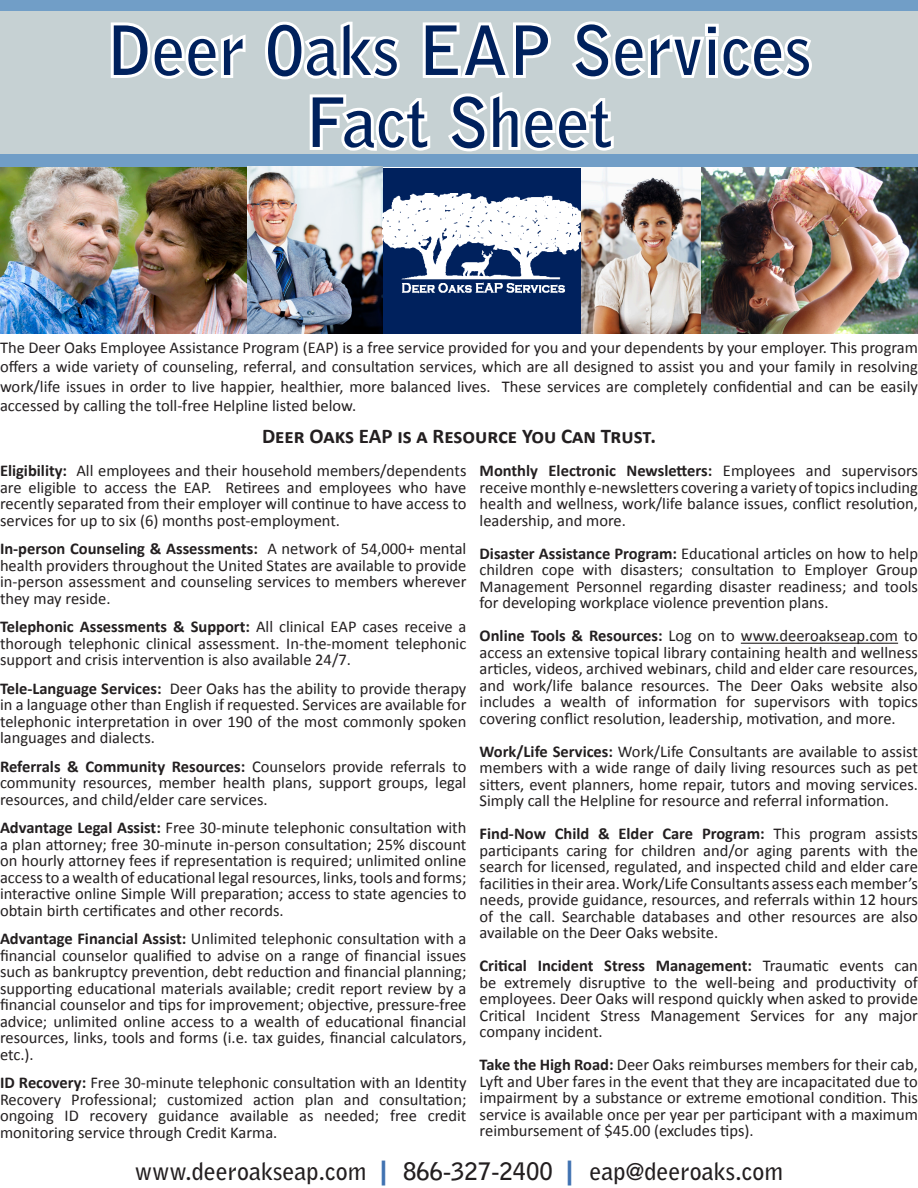
<style>
.page{position:relative;width:918px;height:1188px;background:#fff}
.page>*{position:absolute;margin:0;border:0;box-sizing:border-box;transform-origin:0 0}
.t1{font:700 67.5px "Bell Gothic Std";color:#00215d}
.t2{font:700 24px "Bell Gothic Std";color:#231f20}
.t3{font:700 21px "Calibri";color:#231f20}
.t4{font:16.5px/16.5px "Calibri";color:#231f20;text-align:justify}
.s1{font-weight:700}
.s2{font-family:"Arial";font-weight:900;font-size:27px;color:#4072b1}
</style>
<div class="page">
<div style="left:0;top:0;width:918px;height:167px;background:#719ec7"></div>
<div style="left:0;top:12px;width:918px;height:132px;background:#c6d1d3"></div>
<img style="left:1px;top:167px;width:249px;height:167px">
<img style="left:700px;top:167px;width:218px;height:166px">
<img style="left:248px;top:167px;width:135px;height:166px">
<div style="left:0;top:24px;width:918px;height:130px;background:#c6d1d3"></div>
<img style="left:580px;top:167px;width:120px;height:166px">
<hr style="left:741px;top:643px;width:157px;height:1px;background:#231f20">
<div style="left:383px;top:168px;width:197px;height:166px;background:#00215d"></div>
<img style="left:383px;top:194px;width:197px;height:100px">
<svg style="left:110px;top:22px;width:136px;height:57px"></svg>
<svg style="left:261px;top:11px;width:555px;height:141px"></svg>
<p class="t1" style="left:107px;top:10px;width:706px">Deer Oaks EAP Services</p>
<p class="t1" style="left:306px;top:82px;width:308px">Fact Sheet</p>
<p class="t4" style="left:0;top:337px;width:919px;line-height:19.5px">The Deer Oaks Employee Assistance Program (EAP) is a free service provided for you and your dependents by your employer. This program offers a wide variety of counseling, referral, and consultation services, which are all designed to assist you and your family in resolving work/life issues in order to live happier, healthier, more balanced lives. These services are completely confidential and can be easily accessed by calling the toll-free Helpline listed below.</p>
<p class="t3" style="left:262px;top:422px;width:395px">Deer Oaks EAP is a Resource You Can Trust.</p>
<p class="t4" style="left:0;top:463px;width:468px"><span class="s1">Eligibility:</span> All employees and their household members/dependents are eligible to access the EAP. Retirees and employees who have recently separated from their employer will continue to have access to services for up to six (6) months post-employment.</p>
<p class="t4" style="left:0;top:541px;width:468px"><span class="s1">In-person Counseling &amp; Assessments:</span> A network of 54,000+ mental health providers throughout the United States are available to provide in-person assessment and counseling services to members wherever they may reside.</p>
<p class="t4" style="left:0;top:619px;width:468px"><span class="s1">Telephonic Assessments &amp; Support:</span> All clinical EAP cases receive a thorough telephonic clinical assessment. In-the-moment telephonic support and crisis intervention is also available 24/7.</p>
<p class="t4" style="left:0;top:680px;width:468px"><span class="s1">Tele-Language Services:</span> Deer Oaks has the ability to provide therapy in a language other than English if requested. Services are available for telephonic interpretation in over 190 of the most commonly spoken languages and dialects.</p>
<p class="t4" style="left:0;top:758px;width:468px"><span class="s1">Referrals &amp; Community Resources:</span> Counselors provide referrals to community resources, member health plans, support groups, legal resources, and child/elder care services.</p>
<p class="t4" style="left:0;top:820px;width:468px"><span class="s1">Advantage Legal Assist:</span> Free 30-minute telephonic consultation with a plan attorney; free 30-minute in-person consultation; 25% discount on hourly attorney fees if representation is required; unlimited online access to a wealth of educational legal resources, links, tools and forms; interactive online Simple Will preparation; access to state agencies to obtain birth certificates and other records.</p>
<p class="t4" style="left:0;top:931px;width:468px"><span class="s1">Advantage Financial Assist:</span> Unlimited telephonic consultation with a financial counselor qualified to advise on a range of financial issues such as bankruptcy prevention, debt reduction and financial planning; supporting educational materials available; credit report review by a financial counselor and tips for improvement; objective, pressure-free advice; unlimited online access to a wealth of educational financial resources, links, tools and forms (i.e. tax guides, financial calculators, etc.).</p>
<p class="t4" style="left:0;top:1075px;width:468px"><span class="s1">ID Recovery:</span> Free 30-minute telephonic consultation with an Identity Recovery Professional; customized action plan and consultation; ongoing ID recovery guidance available as needed; free credit monitoring service through Credit Karma.</p>
<p class="t4" style="left:480px;top:463px;width:440px"><span class="s1">Monthly Electronic Newsletters:</span> Employees and supervisors receive monthly e-newsletters covering a variety of topics including health and wellness, work/life balance issues, conflict resolution, leadership, and more.</p>
<p class="t4" style="left:480px;top:545px;width:440px"><span class="s1">Disaster Assistance Program:</span> Educational articles on how to help children cope with disasters; consultation to Employer Group Management Personnel regarding disaster readiness; and tools for developing workplace violence prevention plans.</p>
<p class="t4" style="left:480px;top:628px;width:440px"><span class="s1">Online Tools &amp; Resources:</span> Log on to www.deeroakseap.com to access an extensive topical library containing health and wellness articles, videos, archived webinars, child and elder care resources, and work/life balance resources. The Deer Oaks website also includes a wealth of information for supervisors with topics covering conflict resolution, leadership, motivation, and more.</p>
<p class="t4" style="left:480px;top:743px;width:440px"><span class="s1">Work/Life Services:</span> Work/Life Consultants are available to assist members with a wide range of daily living resources such as pet sitters, event planners, home repair, tutors and moving services.<br>Simply call the Helpline for resource and referral information.</p>
<p class="t4" style="left:480px;top:826px;width:440px"><span class="s1">Find-Now Child &amp; Elder Care Program:</span> This program assists participants caring for children and/or aging parents with the search for licensed, regulated, and inspected child and elder care facilities in their area. Work/Life Consultants assess each member’s needs, provide guidance, resources, and referrals within 12 hours of the call. Searchable databases and other resources are also available on the Deer Oaks website.</p>
<p class="t4" style="left:480px;top:958px;width:440px"><span class="s1">Critical Incident Stress Management:</span> Traumatic events can be extremely disruptive to the well-being and productivity of employees. Deer Oaks will respond quickly when asked to provide Critical Incident Stress Management Services for any major company incident.</p>
<p class="t4" style="left:480px;top:1057px;width:440px"><span class="s1">Take the High Road:</span> Deer Oaks reimburses members for their cab, Lyft and Uber fares in the event that they are incapacitated due to impairment by a substance or extreme emotional condition. This service is available once per year per participant with a maximum reimbursement of $45.00 (excludes tips).</p>
<p class="t2" style="left:135px;top:1157px;width:650px">www.deeroakseap.com <span class="s2">|</span> 866-327-2400 <span class="s2">|</span> eap@deeroaks.com</p>
</div>
